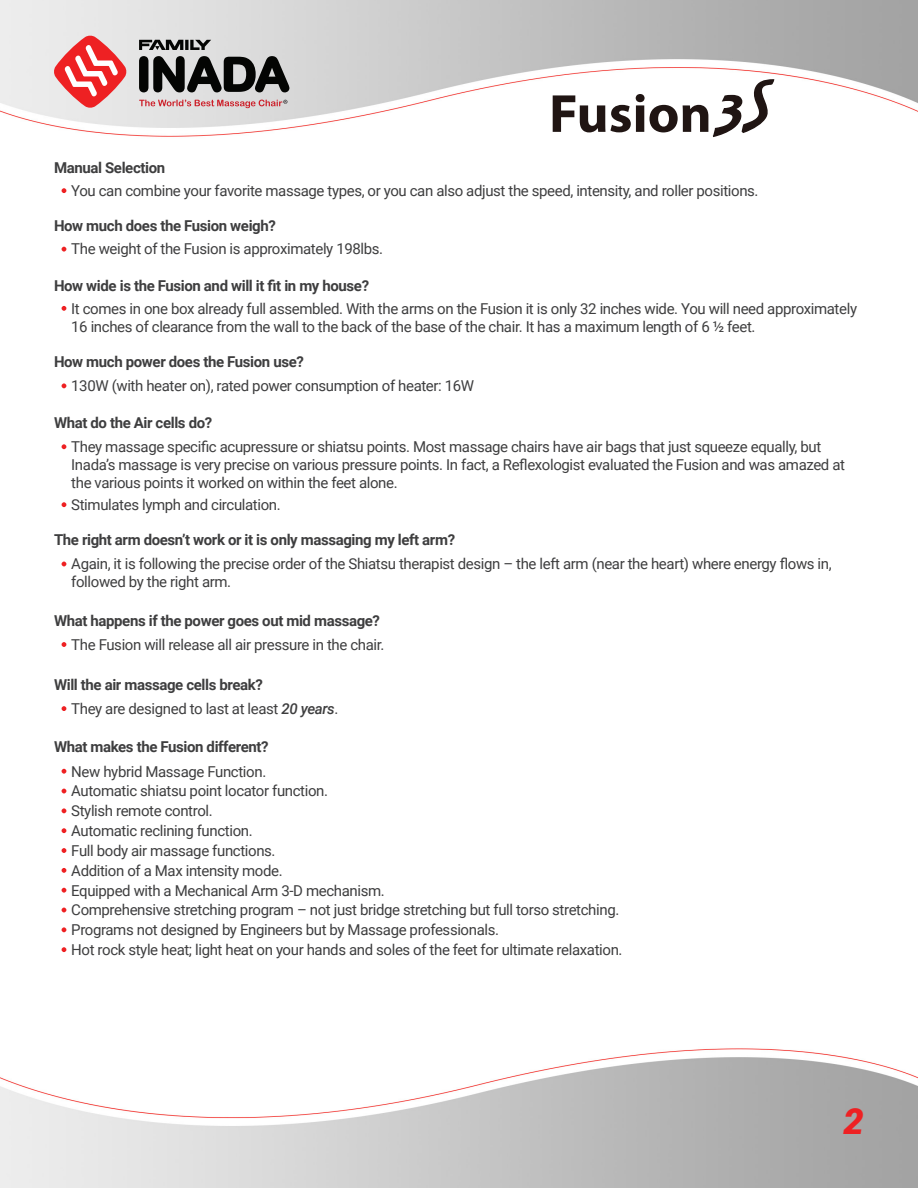
<style>
.page{position:relative;width:918px;height:1188px;background:#fff}
.page>*{position:absolute;margin:0;border:0;box-sizing:border-box;transform-origin:0 0}
.t1{font:700 54px "Myriad Pro";color:#201513}
.t2{font:italic 900 36px "Roboto";color:#ee2123}
.t3{font:15px/18px "Roboto";letter-spacing:-.025em;color:#3e3e3f}
.t4{font:700 15px "Roboto";letter-spacing:-.025em;color:#3e3e3f}
.s1{font-weight:500;font-style:italic}
</style>
<div class="page">
<img style="left:0;top:0;width:918px;height:1188px">
<svg style="left:139px;top:40px;width:72px;height:10px"></svg>
<svg style="left:139px;top:56px;width:150px;height:36px;background:#5a5b5a"></svg>
<svg style="left:53px;top:35px;width:74px;height:73px;background:#ed8f8f"></svg>
<svg style="left:139px;top:100px;width:148px;height:8px"></svg>
<svg style="left:711px;top:80px;width:64px;height:58px"></svg>
<svg style="left:62px;top:188px;width:4px;height:5px"></svg>
<svg style="left:62px;top:247px;width:4px;height:5px"></svg>
<svg style="left:62px;top:306px;width:4px;height:5px"></svg>
<svg style="left:62px;top:383px;width:4px;height:5px"></svg>
<svg style="left:62px;top:444px;width:4px;height:5px"></svg>
<svg style="left:62px;top:502px;width:4px;height:5px"></svg>
<svg style="left:62px;top:562px;width:4px;height:4px"></svg>
<svg style="left:62px;top:642px;width:4px;height:5px"></svg>
<svg style="left:62px;top:706px;width:4px;height:5px"></svg>
<svg style="left:62px;top:769px;width:4px;height:5px"></svg>
<svg style="left:62px;top:789px;width:4px;height:4px"></svg>
<svg style="left:62px;top:808px;width:4px;height:5px"></svg>
<svg style="left:62px;top:828px;width:4px;height:5px"></svg>
<svg style="left:62px;top:848px;width:4px;height:5px"></svg>
<svg style="left:62px;top:888px;width:4px;height:5px"></svg>
<svg style="left:62px;top:868px;width:4px;height:5px"></svg>
<svg style="left:62px;top:908px;width:4px;height:4px"></svg>
<svg style="left:62px;top:927px;width:4px;height:5px"></svg>
<svg style="left:62px;top:947px;width:4px;height:5px"></svg>
<p class="t4" style="left:54px;top:158px;width:113px">Manual Selection</p>
<h1 class="t1" style="left:549px;top:83px;width:164px">Fusion</h1>
<p class="t3" style="left:71px;top:181px;width:689px">You can combine your favorite massage types, or you can also adjust the speed, intensity, and roller positions.</p>
<p class="t4" style="left:54px;top:216px;width:223px">How much does the Fusion weigh?</p>
<p class="t3" style="left:71px;top:239px;width:313px">The weight of the Fusion is approximately 198lbs.</p>
<p class="t4" style="left:54px;top:275px;width:317px">How wide is the Fusion and will it fit in my house?</p>
<p class="t3" style="left:71px;top:299px;width:787px">It comes in one box already full assembled. With the arms on the Fusion it is only 32 inches wide. You will need approximately<br>16 inches of clearance from the wall to the back of the base of the chair. It has a maximum length of 6 ½ feet.</p>
<p class="t4" style="left:54px;top:351px;width:251px">How much power does the Fusion use?</p>
<p class="t3" style="left:71px;top:376px;width:404px">130W (with heater on), rated power consumption of heater: 16W</p>
<p class="t4" style="left:54px;top:412px;width:160px">What do the Air cells do?</p>
<p class="t3" style="left:71px;top:437px;width:775px">They massage specific acupressure or shiatsu points. Most massage chairs have air bags that just squeeze equally, but<br>Inada’s massage is very precise on various pressure points. In fact, a Reflexologist evaluated the Fusion and was amazed at the various points it worked on within the feet alone.</p>
<p class="t3" style="left:71px;top:495px;width:211px">Stimulates lymph and circulation.</p>
<p class="t4" style="left:54px;top:529px;width:403px">The right arm doesn’t work or it is only massaging my left arm?</p>
<p class="t3" style="left:71px;top:554px;width:762px">Again, it is following the precise order of the Shiatsu therapist design – the left arm (near the heart) where energy flows in, followed by the right arm.</p>
<p class="t4" style="left:54px;top:610px;width:328px">What happens if the power goes out mid massage?</p>
<p class="t3" style="left:71px;top:635px;width:315px">The Fusion will release all air pressure in the chair.</p>
<p class="t4" style="left:54px;top:674px;width:210px">Will the air massage cells break?</p>
<p class="t3" style="left:71px;top:699px;width:269px">They are designed to last at least <span class="s1">20 years</span>.</p>
<p class="t4" style="left:54px;top:736px;width:216px">What makes the Fusion different?</p>
<p class="t3" style="left:71px;top:762px;width:197px">New hybrid Massage Function.</p>
<p class="t3" style="left:71px;top:782px;width:258px">Automatic shiatsu point locator function.</p>
<p class="t3" style="left:71px;top:801px;width:143px">Stylish remote control.</p>
<p class="t3" style="left:71px;top:821px;width:183px">Automatic reclining function.</p>
<p class="t3" style="left:71px;top:841px;width:206px">Full body air massage functions.</p>
<p class="t3" style="left:71px;top:881px;width:315px">Equipped with a Mechanical Arm 3-D mechanism.</p>
<p class="t3" style="left:71px;top:861px;width:213px">Addition of a Max intensity mode.</p>
<p class="t3" style="left:71px;top:901px;width:550px">Comprehensive stretching program – not just bridge stretching but full torso stretching.</p>
<p class="t3" style="left:71px;top:920px;width:429px">Programs not designed by Engineers but by Massage professionals.</p>
<p class="t3" style="left:71px;top:940px;width:553px">Hot rock style heat; light heat on your hands and soles of the feet for ultimate relaxation.</p>
<p class="t2" style="left:844px;top:1096px;width:22px">2</p>
</div>
